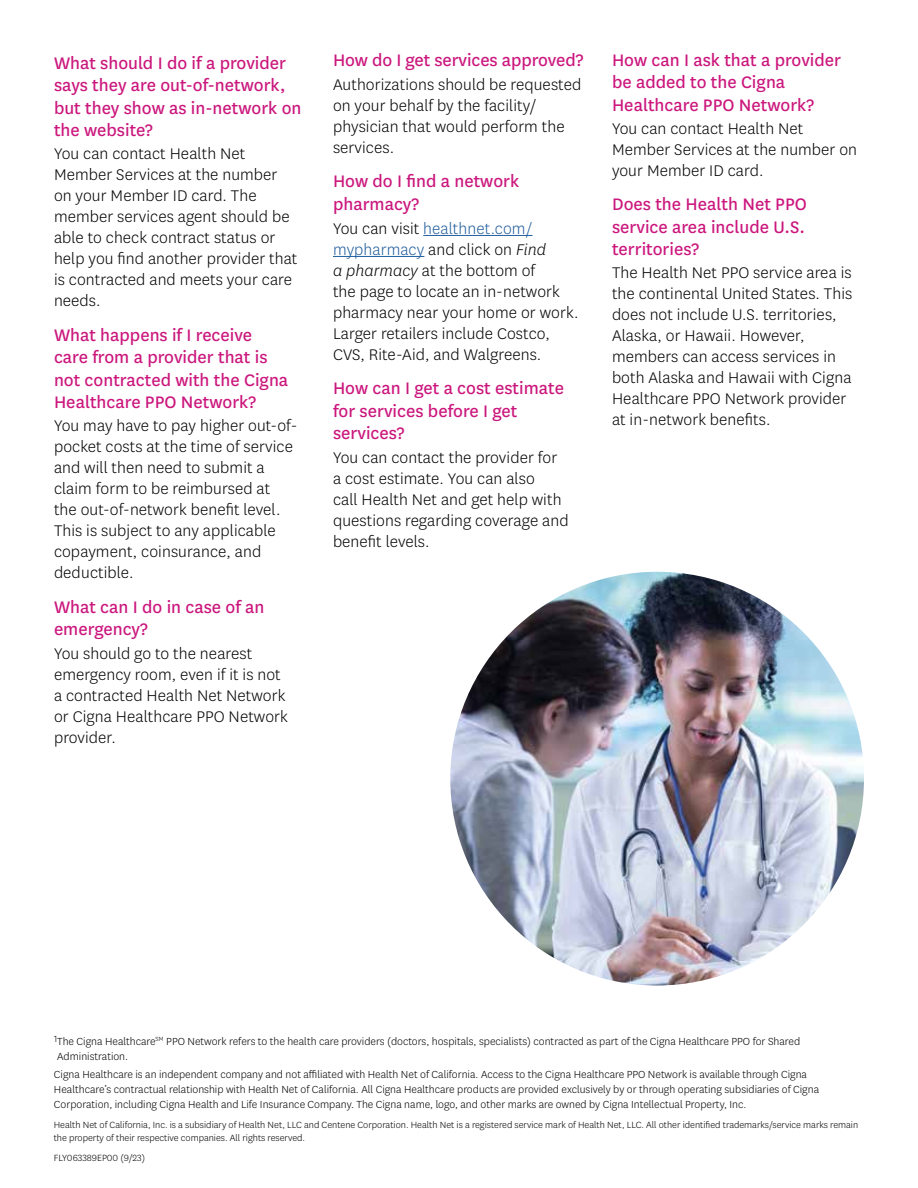
<style>
.page{position:relative;width:918px;height:1188px;background:#fff}
.page>*{position:absolute;margin:0;border:0;box-sizing:border-box;transform-origin:0 0}
.t1{font:19.5px/22.5px "Centene Sans";color:#cb177d}
.t2{font:300 18px/21px "Centene Sans";letter-spacing:.005em;color:#000}
.t3{font:300 12px/15px "Centene Sans";color:#000}
.t4{font:300 10.5px/13.5px "Centene Sans";color:#000}
.s1{color:#215e9e}
.s2{font-style:italic}
</style>
<div class="page">
<hr style="left:423px;top:235px;width:109px;height:1px;background:#215e9e">
<hr style="left:333px;top:256px;width:91px;height:1px;background:#215e9e">
<img style="left:450px;top:572px;width:414px;height:414px;border-radius:207px">
<h2 class="t1" style="left:54px;top:50px;width:249px">What should I do if a provider says they are out-of-network, but they show as in-network on the website?</h2>
<p class="t2" style="left:54px;top:143px;width:245px">You can contact Health Net<br>Member Services at the number on your Member ID card. The member services agent should be able to check contract status or help you find another provider that is contracted and meets your care needs.</p>
<h2 class="t1" style="left:54px;top:323px;width:236px">What happens if I receive care from a provider that is not contracted with the Cigna<br>Healthcare PPO Network?</h2>
<p class="t2" style="left:54px;top:415px;width:245px">You may have to pay higher out-of&shy;pocket costs at the time of service and will then need to submit a claim form to be reimbursed at the out-of-network benefit level.<br>This is subject to any applicable copayment, coinsurance, and deductible.</p>
<h2 class="t1" style="left:54px;top:595px;width:212px">What can I do in case of an emergency?</h2>
<p class="t2" style="left:54px;top:642px;width:236px">You should go to the nearest emergency room, even if it is not a contracted Health Net Network or Cigna Healthcare PPO Network provider.</p>
<h2 class="t1" style="left:333px;top:48px;width:252px">How do I get services approved?</h2>
<p class="t2" style="left:333px;top:73px;width:250px">Authorizations should be requested on your behalf by the facility/ physician that would perform the services.</p>
<h2 class="t1" style="left:333px;top:169px;width:188px">How do I find a network pharmacy?</h2>
<p class="t2" style="left:333px;top:217px;width:247px">You can visit <span class="s1">healthnet.com/ mypharmacy</span> and click on <span class="s2">Find<br>a pharmacy</span> at the bottom of<br>the page to locate an in-network pharmacy near your home or work.<br>Larger retailers include Costco,<br>CVS, Rite-Aid, and Walgreens.</p>
<h2 class="t1" style="left:333px;top:376px;width:232px">How can I get a cost estimate for services before I get services?</h2>
<p class="t2" style="left:333px;top:446px;width:237px">You can contact the provider for a cost estimate. You can also<br>call Health Net and get help with questions regarding coverage and benefit levels.</p>
<h2 class="t1" style="left:612px;top:47px;width:231px">How can I ask that a provider be added to the Cigna<br>Healthcare PPO Network?</h2>
<p class="t2" style="left:612px;top:117px;width:247px">You can contact Health Net<br>Member Services at the number on your Member ID card.</p>
<h2 class="t1" style="left:612px;top:192px;width:196px;text-align:justify">Does the Health Net PPO service area include U.S. territories?</h2>
<p class="t2" style="left:612px;top:262px;width:242px">The Health Net PPO service area is the continental United States. This does not include U.S. territories,<br>Alaska, or Hawaii. However, members can access services in both Alaska and Hawaii with Cigna<br>Healthcare PPO Network provider at in-network benefits.</p>
<h1 class="t3" style="left:54px;top:1033px;width:748px"><sup>1</sup>The Cigna Healthcare<sup>SM</sup> PPO Network refers to the health care providers (doctors, hospitals, specialists) contracted as part of the Cigna Healthcare PPO for Shared<br>Administration.</h1>
<p class="t3" style="left:54px;top:1066px;width:767px">Cigna Healthcare is an independent company and not affiliated with Health Net of California. Access to the Cigna Healthcare PPO Network is available through Cigna<br>Healthcare’s contractual relationship with Health Net of California. All Cigna Healthcare products are provided exclusively by or through operating subsidiaries of Cigna<br>Corporation, including Cigna Health and Life Insurance Company. The Cigna name, logo, and other marks are owned by Cigna Intellectual Property, Inc.</p>
<p class="t4" style="left:54px;top:1118px;width:806px">Health Net of California, Inc. is a subsidiary of Health Net, LLC and Centene Corporation. Health Net is a registered service mark of Health Net, LLC. All other identified trademarks/service marks remain the property of their respective companies. All rights reserved.</p>
<p class="t4" style="left:54px;top:1151px;width:93px">FLY063389EP00 (9/23)</p>
</div>
